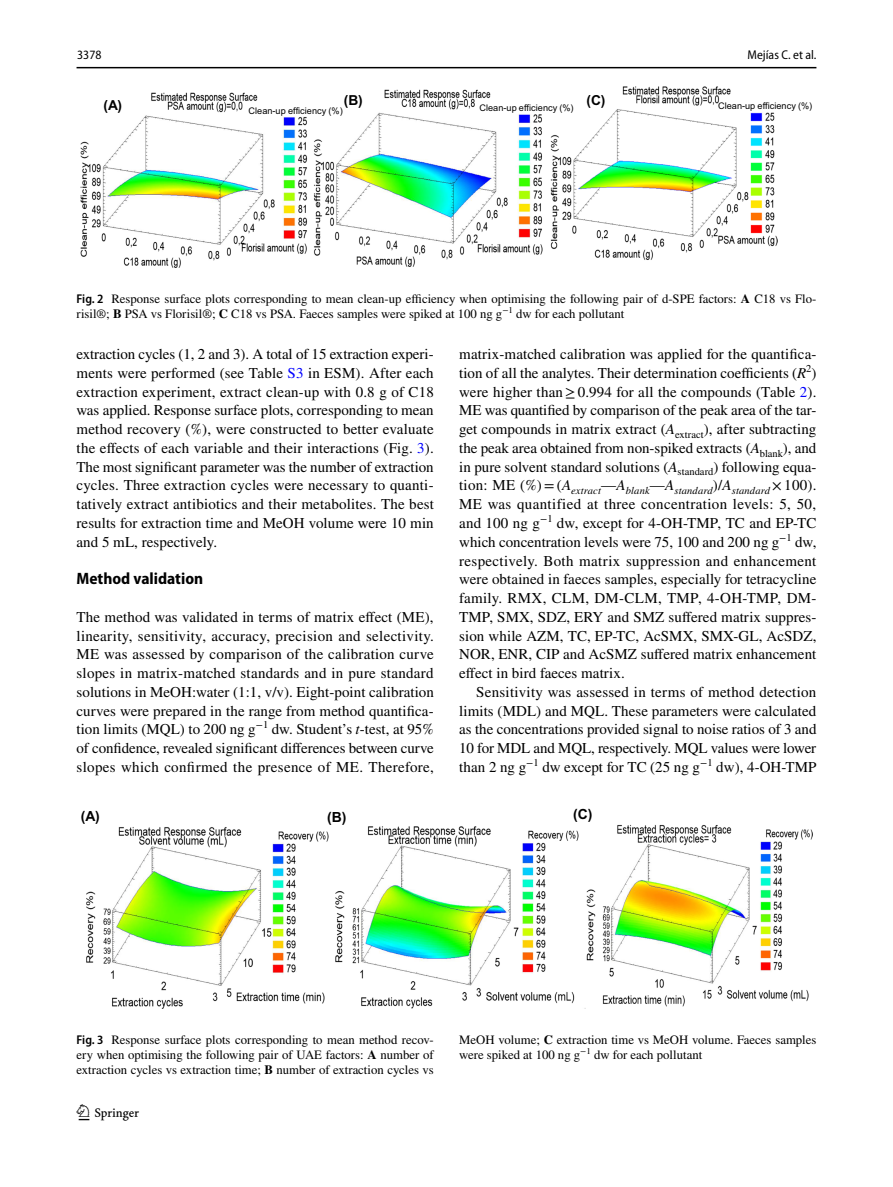
<style>
.page{position:relative;width:893px;height:1187px;background:#fff}
.page>*{position:absolute;margin:0;border:0;box-sizing:border-box;transform-origin:0 0}
.t1{font:22.5px "Springnew Regular 2";color:#000}
.t2{font:700 semi-condensed 16.5px "Myriad Pro";color:#000}
.t3{font:15px/18.8px "STIX";letter-spacing:.005em;color:#000;text-align:justify}
.t4{font:13.95px "Arial Bold MT2";color:#000}
.t5{font:700 13.8px "Arial";color:#000}
.t6{font:12.75px/15px "STIX";color:#000}
.t7{font:12.75px "Myriad Pro Semi Cn 2";color:#000}
.t8{font:semi-condensed 12.75px "Myriad Pro";color:#000}
.t9{font:italic 10.5px "STIX";letter-spacing:.015em;color:#000}
.t10{font:9.15px "Arial";letter-spacing:.005em;color:#000}
.s1{font-family:"Myriad Pro";font-weight:600;font-stretch:semi-condensed}
.s2{font-weight:700}
.s3{color:#00f}
.s4{font-style:italic}
</style>
<div class="page">
<hr style="left:77px;top:67px;width:739px;height:1px;background:#000">
<img style="left:81px;top:87px;width:697px;height:181px">
<img style="left:86px;top:824px;width:726px;height:184px">
<p class="t8" style="left:77px;top:48px;width:26px">3378</p>
<p class="t7" style="left:748px;top:48px;width:70px">Mejías C. et al.</p>
<p class="t5" style="left:586px;top:90px;width:21px">(C)</p>
<p class="t5" style="left:104px;top:96px;width:20px">(A)</p>
<p class="t5" style="left:344px;top:90px;width:21px">(B)</p>
<p class="t10" style="left:249px;top:104px;width:96px">Clean-up efficiency (%)</p>
<p class="t10" style="left:479px;top:102px;width:96px">Clean-up efficiency (%)</p>
<p class="t10" style="left:718px;top:100px;width:96px">Clean-up efficiency (%)</p>
<p class="t6" style="left:77px;top:292px;width:741px"><span class="s1">Fig. 2</span> Response surface plots corresponding to mean clean-up efficiency when optimising the following pair of d-SPE factors: <span class="s2">A</span> C18 vs Flo&shy;risil®; <span class="s2">B</span> PSA vs Florisil®; <span class="s2">C</span> C18 vs PSA. Faeces samples were spiked at 100 ng g<sup>−1</sup> dw for each pollutant</p>
<p class="t3" style="left:77px;top:346px;width:359px">extraction cycles (1, 2 and 3). A total of 15 extraction experi&shy;ments were performed (see Table <span class="s3">S3</span> in ESM). After each extraction experiment, extract clean-up with 0.8 g of C18 was applied. Response surface plots, corresponding to mean method recovery (%), were constructed to better evaluate the effects of each variable and their interactions (Fig. <span class="s3">3</span>).<br>The most significant parameter was the number of extraction cycles. Three extraction cycles were necessary to quanti&shy;tatively extract antibiotics and their metabolites. The best results for extraction time and MeOH volume were 10 min and 5 mL, respectively.</p>
<p class="t2" style="left:77px;top:569px;width:128px">Method validation</p>
<p class="t3" style="left:77px;top:608px;width:359px">The method was validated in terms of matrix effect (ME), linearity, sensitivity, accuracy, precision and selectivity.<br>ME was assessed by comparison of the calibration curve slopes in matrix-matched standards and in pure standard solutions in MeOH:water (1:1, v/v). Eight-point calibration curves were prepared in the range from method quantifica&shy;tion limits (MQL) to 200 ng g<sup>−1</sup> dw. Student’s <span class="s4">t</span>-test, at 95% of confidence, revealed significant differences between curve slopes which confirmed the presence of ME. Therefore,</p>
<p class="t3" style="left:459px;top:346px;width:359px">matrix-matched calibration was applied for the quantifica&shy;tion of all the analytes. Their determination coefficients (<span class="s4">R</span><sup>2</sup>) were higher than≥0.994 for all the compounds (Table <span class="s3">2</span>).<br>ME was quantified by comparison of the peak area of the tar&shy;get compounds in matrix extract (<span class="s4">A</span><sub>extract</sub>), after subtracting the peak area obtained from non-spiked extracts (<span class="s4">A</span><sub>blank</sub>), and in pure solvent standard solutions (<span class="s4">A</span><sub>standard</sub>) following equa-</p>
<p class="t9" style="left:459px;top:483px;width:359px"><sup>tion:</sup> <sup>ME</sup> <sup>(%)=(</sup><sup>A</sup>extract<sup>—</sup><sup>A</sup>blank<sup>—</sup><sup>A</sup>standard<sup>)/</sup><sup>A</sup>standard <sup>×100).</sup></p>
<p class="t3" style="left:459px;top:496px;width:359px">ME was quantified at three concentration levels: 5, 50, and 100 ng g<sup>−1</sup> dw, except for 4-OH-TMP, TC and EP-TC which concentration levels were 75, 100 and 200 ng g<sup>−1</sup> dw, respectively. Both matrix suppression and enhancement were obtained in faeces samples, especially for tetracycline family. RMX, CLM, DM-CLM, TMP, 4-OH-TMP, DM-TMP, SMX, SDZ, ERY and SMZ suffered matrix suppres&shy;sion while AZM, TC, EP-TC, AcSMX, SMX-GL, AcSDZ, NOR, ENR, CIP and AcSMZ suffered matrix enhancement effect in bird faeces matrix.</p>
<p class="t3" style="left:459px;top:683px;width:359px;text-indent:17px">Sensitivity was assessed in terms of method detection limits (MDL) and MQL. These parameters were calculated as the concentrations provided signal to noise ratios of 3 and 10 for MDL and MQL, respectively. MQL values were lower than 2 ng g<sup>−1</sup> dw except for TC (25 ng g<sup>−1</sup> dw), 4-OH-TMP</p>
<p class="t4" style="left:81px;top:806px;width:20px">(A)</p>
<p class="t4" style="left:327px;top:807px;width:21px">(B)</p>
<p class="t4" style="left:573px;top:803px;width:21px">(C)</p>
<p class="t6" style="left:77px;top:1032px;width:359px;text-align:justify"><span class="s1">Fig. 3</span> Response surface plots corresponding to mean method recov&shy;ery when optimising the following pair of UAE factors: <span class="s2">A</span> number of extraction cycles vs extraction time; <span class="s2">B</span> number of extraction cycles vs</p>
<p class="t6" style="left:459px;top:1032px;width:359px">MeOH volume; <span class="s2">C</span> extraction time vs MeOH volume. Faeces samples were spiked at 100 ng g<sup>−1</sup> dw for each pollutant</p>
<h1 class="t1" style="left:79px;top:1104px;width:62px">1 3</h1>
</div>
